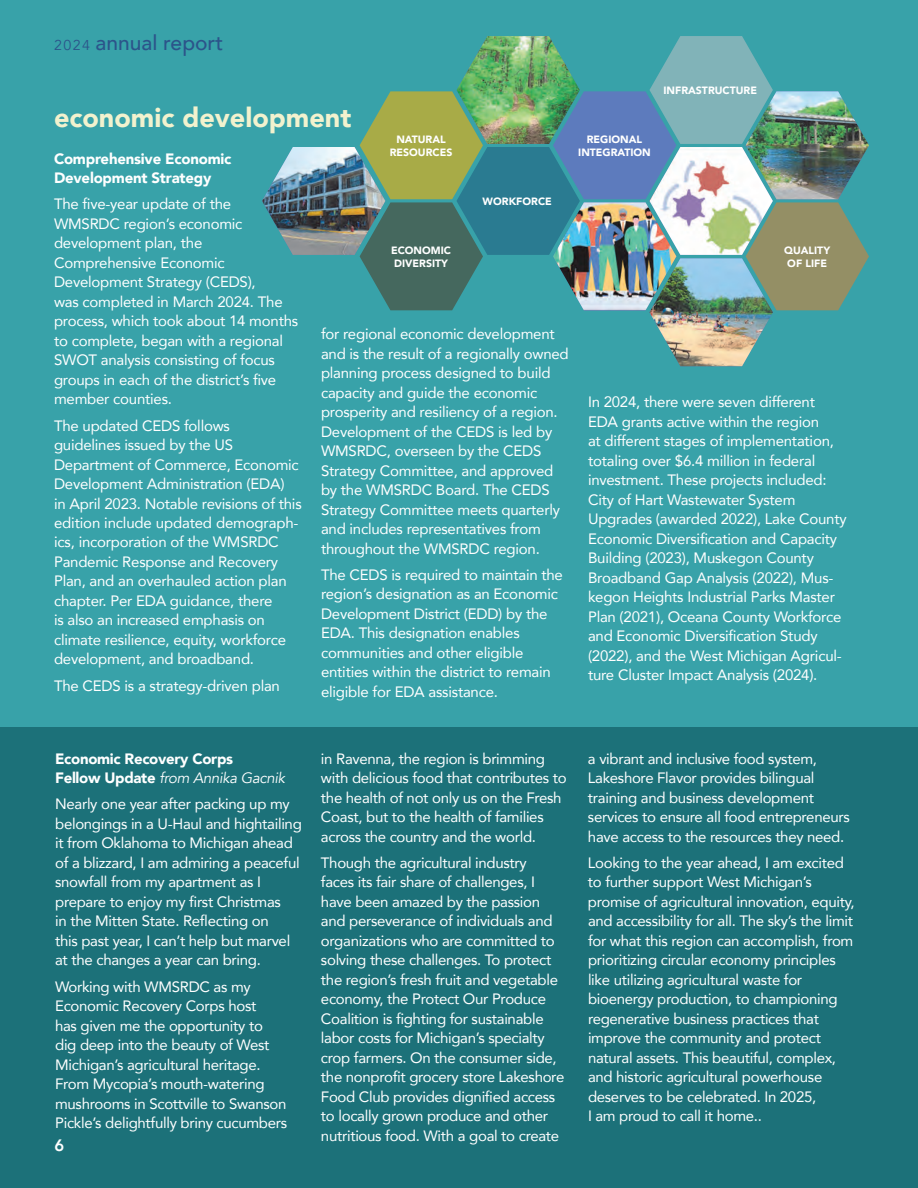
<style>
.page{position:relative;width:918px;height:1188px;background:#38a2a9}
.page>*{position:absolute;margin:0;border:0;box-sizing:border-box;transform-origin:0 0}
.t1{font:900 27px "Avenir";color:#f2f2ce}
.t2{font:500 21px "Avenir";color:#2c548a}
.t3{font:800 16.5px "Avenir";color:#fff}
.t4{font:15px/19.5px "Avenir";letter-spacing:-.02em;color:#fff}
.t5{font:900 15px/19.5px "Avenir";letter-spacing:-.015em;color:#fff}
.t6{font:900 10.5px/13.5px "Avenir LT Std";color:#fff;text-align:center}
.s1{font-weight:400;font-size:14.25px}
.s2{font-weight:400;font-style:italic}
</style>
<div class="page">
<div style="left:0;top:727px;width:918px;height:461px;background:#1c7179"></div>
<img style="left:359px;top:36px;width:510px;height:330px">
<img style="left:262px;top:147px;width:123px;height:108px">
<p class="t2" style="left:54px;top:25px;width:171px"><span class="s1">2024</span> annual report</p>
<p class="t1" style="left:54px;top:94px;width:299px">economic development</p>
<p class="t5" style="left:54px;top:148px;width:179px">Comprehensive Economic<br>Development Strategy</p>
<p class="t4" style="left:54px;top:194px;width:246px">The five-year update of the<br>WMSRDC region’s economic development plan, the<br>Comprehensive Economic<br>Development Strategy (CEDS),<br>was completed in March 2024. The process, which took about 14 months to complete, began with a regional<br>SWOT analysis consisting of focus groups in each of the district’s five member counties.</p>
<p class="t4" style="left:54px;top:415px;width:249px">The updated CEDS follows<br>guidelines issued by the US Department of Commerce, Economic Development Administration (EDA)<br>in April 2023. Notable revisions of this edition include updated demograph&shy;ics, incorporation of the WMSRDC Pandemic Response and Recovery Plan, and an overhauled action plan chapter. Per EDA guidance, there<br>is also an increased emphasis on climate resilience, equity, workforce development, and broadband.</p>
<p class="t4" style="left:54px;top:675px;width:227px">The CEDS is a strategy-driven plan</p>
<p class="t6" style="left:396px;top:132px;width:51px">NATURAL</p>
<p class="t6" style="left:390px;top:146px;width:64px">RESOURCES</p>
<p class="t6" style="left:483px;top:194px;width:71px">WORKFORCE</p>
<p class="t6" style="left:391px;top:243px;width:62px">ECONOMIC</p>
<p class="t6" style="left:394px;top:257px;width:55px">DIVERSITY</p>
<p class="t4" style="left:321px;top:324px;width:249px">for regional economic development and is the result of a regionally owned planning process designed to build capacity and guide the economic prosperity and resiliency of a region.<br>Development of the CEDS is led by WMSRDC, overseen by the CEDS Strategy Committee, and approved by the WMSRDC Board. The CEDS Strategy Committee meets quarterly and includes representatives from throughout the WMSRDC region.</p>
<p class="t4" style="left:321px;top:564px;width:243px">The CEDS is required to maintain the region’s designation as an Economic Development District (EDD) by the EDA. This designation enables communities and other eligible entities within the district to remain eligible for EDA assistance.</p>
<p class="t6" style="left:663px;top:84px;width:95px">INFRASTRUCTURE</p>
<p class="t6" style="left:578px;top:132px;width:74px">REGIONAL<br>INTEGRATION</p>
<p class="t6" style="left:784px;top:243px;width:48px">QUALITY<br>OF LIFE</p>
<p class="t4" style="left:588px;top:392px;width:260px">In 2024, there were seven different EDA grants active within the region<br>at different stages of implementation, totaling over $6.4 million in federal investment. These projects included:<br>City of Hart Wastewater System Upgrades (awarded 2022), Lake County Economic Diversification and Capacity Building (2023), Muskegon County Broadband Gap Analysis (2022), Mus&shy;kegon Heights Industrial Parks Master Plan (2021), Oceana County Workforce and Economic Diversification Study (2022), and the West Michigan Agricul&shy;ture Cluster Impact Analysis (2024).</p>
<p class="t5" style="left:55px;top:748px;width:231px">Economic Recovery Corps<br>Fellow Update <span class="s2">from Annika Gacnik</span></p>
<p class="t4" style="left:55px;top:794px;width:248px">Nearly one year after packing up my belongings in a U-Haul and hightailing it from Oklahoma to Michigan ahead of a blizzard, I am admiring a peaceful snowfall from my apartment as I prepare to enjoy my first Christmas<br>in the Mitten State. Reflecting on<br>this past year, I can’t help but marvel at the changes a year can bring.</p>
<p class="t4" style="left:55px;top:976px;width:234px">Working with WMSRDC as my<br>Economic Recovery Corps host<br>has given me the opportunity to dig deep into the beauty of West<br>Michigan’s agricultural heritage.<br>From Mycopia’s mouth-watering mushrooms in Scottville to Swanson<br>Pickle’s delightfully briny cucumbers</p>
<p class="t3" style="left:55px;top:1132px;width:11px">6</p>
<p class="t4" style="left:321px;top:748px;width:247px">in Ravenna, the region is brimming with delicious food that contributes to the health of not only us on the Fresh Coast, but to the health of families across the country and the world.</p>
<p class="t4" style="left:321px;top:852px;width:245px">Though the agricultural industry<br>faces its fair share of challenges, I have been amazed by the passion and perseverance of individuals and organizations who are committed to solving these challenges. To protect the region’s fresh fruit and vegetable economy, the Protect Our Produce Coalition is fighting for sustainable labor costs for Michigan’s specialty crop farmers. On the consumer side, the nonprofit grocery store Lakeshore Food Club provides dignified access to locally grown produce and other nutritious food. With a goal to create</p>
<p class="t4" style="left:588px;top:748px;width:263px">a vibrant and inclusive food system, Lakeshore Flavor provides bilingual training and business development services to ensure all food entrepreneurs have access to the resources they need.</p>
<p class="t4" style="left:588px;top:852px;width:268px">Looking to the year ahead, I am excited to further support West Michigan’s promise of agricultural innovation, equity, and accessibility for all. The sky’s the limit for what this region can accomplish, from prioritizing circular economy principles like utilizing agricultural waste for bioenergy production, to championing regenerative business practices that improve the community and protect natural assets. This beautiful, complex, and historic agricultural powerhouse deserves to be celebrated. In 2025,<br>I am proud to call it home..</p>
</div>
